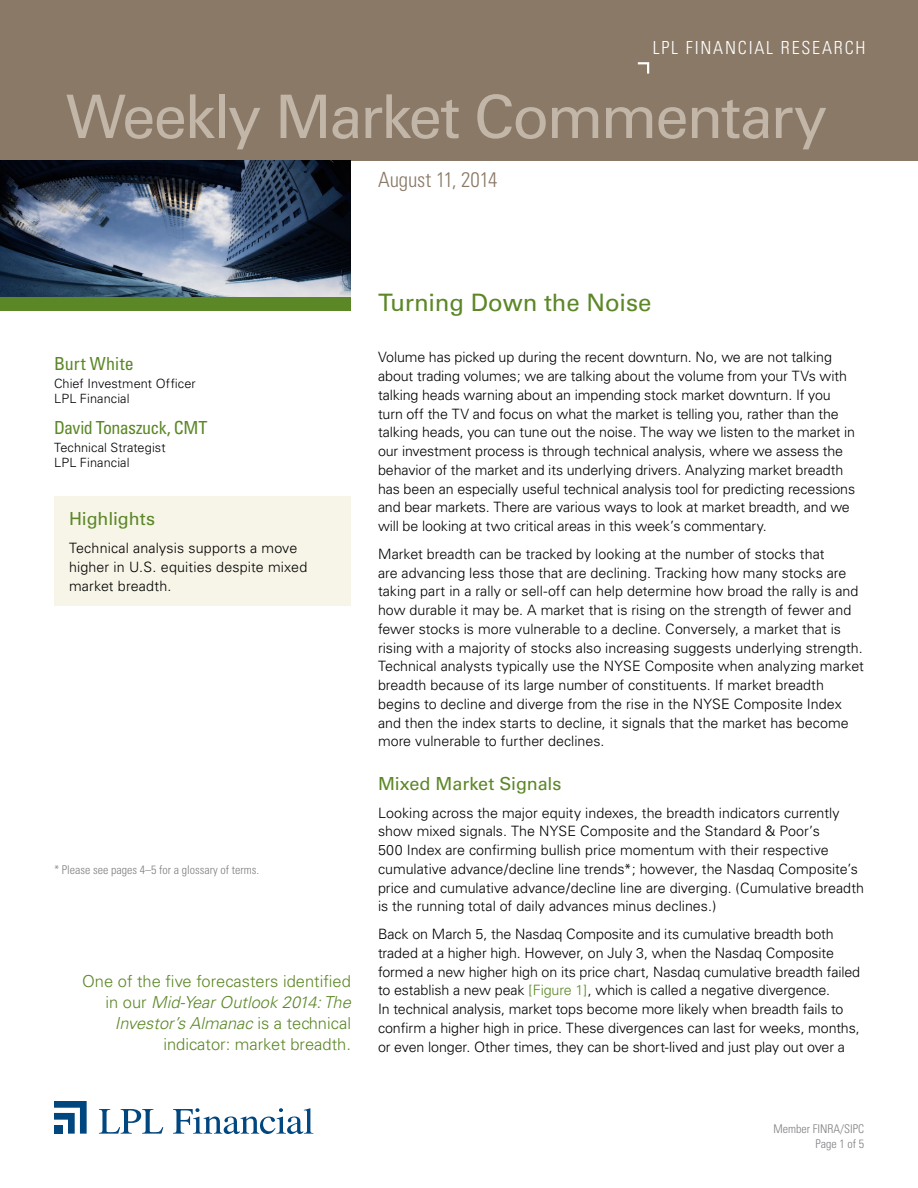
<style>
.page{position:relative;width:918px;height:1188px;background:#fff}
.page>*{position:absolute;margin:0;border:0;box-sizing:border-box;transform-origin:0 0}
.t1{font:60px "Univers";letter-spacing:-.035em;color:#c2b6a8}
.t2{font:24px "Univers";letter-spacing:-.005em;color:#5c8727}
.t3{font:300 condensed 21px "Univers";letter-spacing:-.005em;color:#8a7967}
.t4{font:18px "Univers";letter-spacing:-.01em;color:#5c8727}
.t5{font:300 condensed 18px "Univers";letter-spacing:.1em;color:#fff}
.t6{font:condensed 18px "Univers";letter-spacing:-.02em;color:#5c8727}
.t7{font:condensed 18px "Univers";letter-spacing:.01em;color:#5c8727}
.t8{font:300 16.5px/21px "Univers";color:#5c8727;text-align:right}
.t9{font:300 14.25px/18.8px "Univers";letter-spacing:-.005em;color:#000}
.t10{font:300 12.75px/15px "Univers";letter-spacing:.005em;color:#000}
.t11{font:300 condensed 12px/14.4px "Univers";color:#807f83;text-align:right}
.s1{font-style:italic}
.s2{color:#5c8727}
</style>
<div class="page">
<svg style="left:99px;top:1109px;width:64px;height:25px"></svg>
<svg style="left:173px;top:1108px;width:140px;height:26px"></svg>
<svg style="left:54px;top:1101px;width:33px;height:33px"></svg>
<div style="left:54px;top:1125px;width:9px;height:9px;background:#00467f"></div>
<div style="left:0;top:0;width:918px;height:160px;background:#8a7967"></div>
<img style="left:0;top:160px;width:351px;height:137px">
<div style="left:0;top:297px;width:351px;height:13px;background:#5c8727"></div>
<svg style="left:637px;top:62px;width:13px;height:12px"></svg>
<div style="left:54px;top:496px;width:297px;height:110px;background:#f7f5e8"></div>
<p class="t5" style="left:653px;top:37px;width:214px">LPL FINANCIAL RESEARCH</p>
<h1 class="t1" style="left:66px;top:81px;width:763px">Weekly Market Commentary</h1>
<h3 class="t3" style="left:378px;top:167px;width:121px">August 11, 2014</h3>
<p class="t7" style="left:54px;top:352px;width:81px">Burt White</p>
<p class="t10" style="left:54px;top:376px;width:143px">Chief Investment Officer<br>LPL Financial</p>
<p class="t6" style="left:54px;top:416px;width:155px">David Tonaszuck, CMT</p>
<p class="t10" style="left:54px;top:440px;width:113px">Technical Strategist<br>LPL Financial</p>
<p class="t4" style="left:69px;top:508px;width:88px">Highlights</p>
<p class="t9" style="left:69px;top:539px;width:240px">Technical analysis supports a move higher in U.S. equities despite mixed market breadth.</p>
<p class="t11" style="left:54px;top:863px;width:207px">* Please see pages 4–5 for a glossary of terms.</p>
<p class="t8" style="left:82px;top:971px;width:270px">One of the five forecasters identified in our <span class="s1">Mid-Year Outlook 2014: The Investor’s Almanac</span> is a technical indicator: market breadth.</p>
<h2 class="t2" style="left:378px;top:288px;width:275px">Turning Down the Noise</h2>
<p class="t9" style="left:378px;top:348px;width:479px">Volume has picked up during the recent downturn. No, we are not talking about trading volumes; we are talking about the volume from your TVs with talking heads warning about an impending stock market downturn. If you turn off the TV and focus on what the market is telling you, rather than the talking heads, you can tune out the noise. The way we listen to the market in our investment process is through technical analysis, where we assess the behavior of the market and its underlying drivers. Analyzing market breadth has been an especially useful technical analysis tool for predicting recessions and bear markets. There are various ways to look at market breadth, and we will be looking at two critical areas in this week’s commentary.</p>
<p class="t9" style="left:378px;top:544px;width:487px">Market breadth can be tracked by looking at the number of stocks that<br>are advancing less those that are declining. Tracking how many stocks are taking part in a rally or sell-off can help determine how broad the rally is and how durable it may be. A market that is rising on the strength of fewer and fewer stocks is more vulnerable to a decline. Conversely, a market that is rising with a majority of stocks also increasing suggests underlying strength.<br>Technical analysts typically use the NYSE Composite when analyzing market breadth because of its large number of constituents. If market breadth begins to decline and diverge from the rise in the NYSE Composite Index and then the index starts to decline, it signals that the market has become more vulnerable to further declines.</p>
<p class="t4" style="left:378px;top:773px;width:185px">Mixed Market Signals</p>
<p class="t9" style="left:378px;top:803px;width:488px">Looking across the major equity indexes, the breadth indicators currently show mixed signals. The NYSE Composite and the Standard &amp; Poor’s<br>500 Index are confirming bullish price momentum with their respective cumulative advance/decline line trends*; however, the Nasdaq Composite’s price and cumulative advance/decline line are diverging. (Cumulative breadth is the running total of daily advances minus declines.)</p>
<p class="t9" style="left:378px;top:925px;width:484px">Back on March 5, the Nasdaq Composite and its cumulative breadth both traded at a higher high. However, on July 3, when the Nasdaq Composite formed a new higher high on its price chart, Nasdaq cumulative breadth failed to establish a new peak <span class="s2">[Figure 1]</span>, which is called a negative divergence.<br>In technical analysis, market tops become more likely when breadth fails to confirm a higher high in price. These divergences can last for weeks, months, or even longer. Other times, they can be short-lived and just play out over a</p>
<p class="t11" style="left:773px;top:1122px;width:92px">Member FINRA/SIPC<br>Page 1 of 5</p>
</div>
